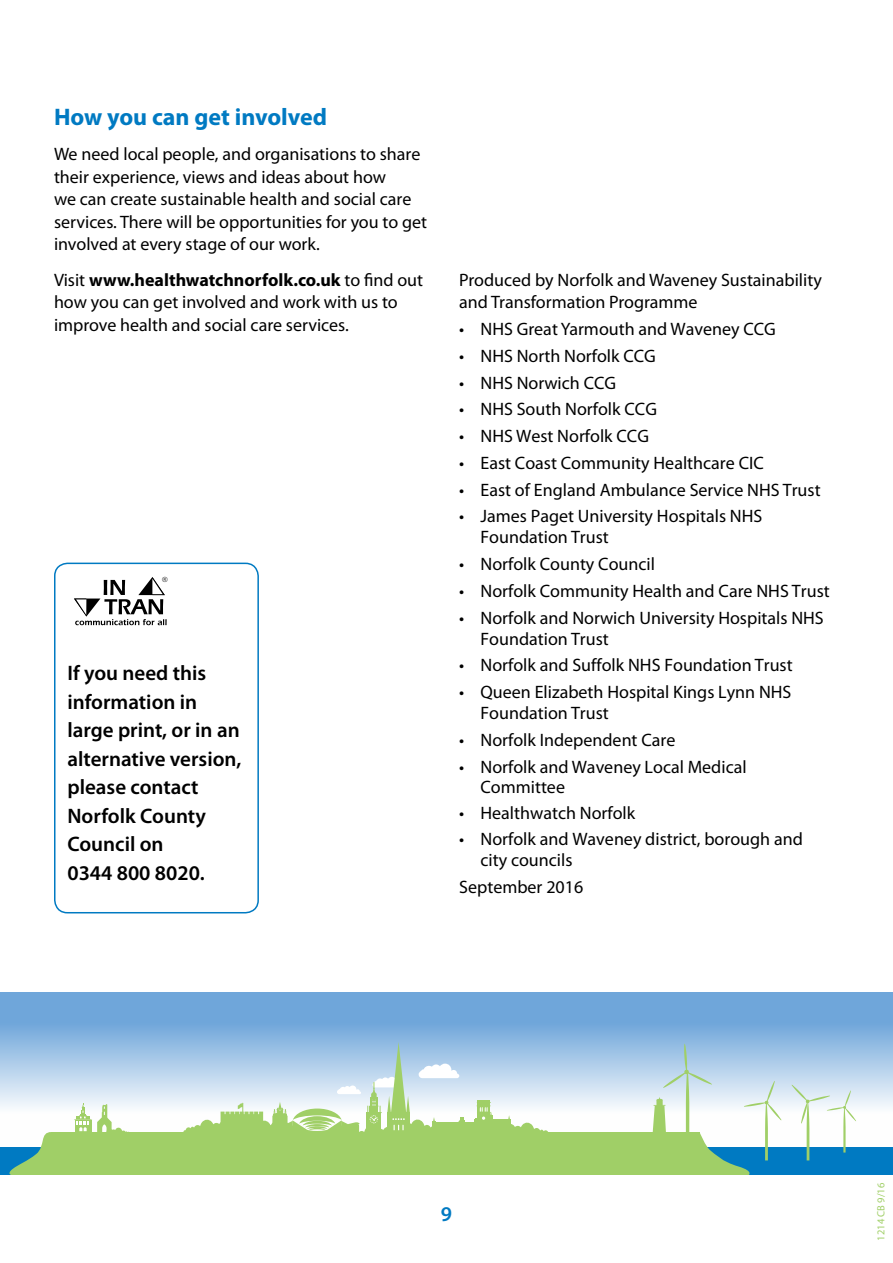
<style>
.page{position:relative;width:893px;height:1263px;background:#fff}
.page>*{position:absolute;margin:0;border:0;box-sizing:border-box;transform-origin:0 0}
.t1{font:700 24px "Myriad Pro";color:#007ac2}
.t2{font:600 21px/28.5px "Myriad Pro";color:#000}
.t3{font:600 21px "Myriad Pro";color:#007ac2}
.t4{font:18px/22.5px "Myriad Pro";color:#000}
.t5{font:10.5px "Myriad Pro";color:#a0cf67}
.t6{font:300 7.05px "Gill Sans";color:#000}
.s1{font-weight:700}
</style>
<div class="page">
<svg style="left:0;top:992px;width:893px;height:116px;background:#7caedd"></svg>
<div style="left:0;top:1147px;width:893px;height:27px;background:#007ac2"></div>
<svg style="left:791px;top:1084px;width:65px;height:76px"></svg>
<svg style="left:6px;top:1042px;width:776px;height:132px"></svg>
<div style="left:54px;top:563px;width:205px;height:350px;border:2px solid #007ac2;border-radius:13px"></div>
<svg style="left:74px;top:577px;width:93px;height:48px"></svg>
<h1 class="t1" style="left:54px;top:101px;width:275px">How you can get involved</h1>
<p class="t4" style="left:54px;top:143px;width:375px">We need local people, and organisations to share their experience, views and ideas about how<br>we can create sustainable health and social care services. There will be opportunities for you to get involved at every stage of our work.</p>
<p class="t4" style="left:54px;top:268px;width:371px">Visit <span class="s1">www.healthwatchnorfolk.co.uk</span> to find out how you can get involved and work with us to improve health and social care services.</p>
<p class="t4" style="left:459px;top:268px;width:364px">Produced by Norfolk and Waveney Sustainability and Transformation Programme</p>
<p class="t4" style="left:459px;top:318px;width:318px">• NHS Great Yarmouth and Waveney CCG</p>
<p class="t4" style="left:459px;top:344px;width:198px">• NHS North Norfolk CCG</p>
<p class="t4" style="left:459px;top:371px;width:158px">• NHS Norwich CCG</p>
<p class="t4" style="left:459px;top:398px;width:199px">• NHS South Norfolk CCG</p>
<p class="t4" style="left:459px;top:425px;width:191px">• NHS West Norfolk CCG</p>
<p class="t4" style="left:459px;top:451px;width:306px">• East Coast Community Healthcare CIC</p>
<p class="t4" style="left:459px;top:478px;width:363px">• East of England Ambulance Service NHS Trust</p>
<p class="t4" style="left:480px;top:505px;width:283px;line-height:21.1px;text-indent:-21px">• James Paget University Hospitals NHS<br>Foundation Trust</p>
<p class="t4" style="left:459px;top:552px;width:197px">• Norfolk County Council</p>
<p class="t4" style="left:459px;top:579px;width:372px">• Norfolk Community Health and Care NHS Trust</p>
<p class="t4" style="left:480px;top:607px;width:345px;line-height:21.1px;text-indent:-21px">• Norfolk and Norwich University Hospitals NHS<br>Foundation Trust</p>
<p class="t4" style="left:459px;top:654px;width:335px">• Norfolk and Suffolk NHS Foundation Trust</p>
<p class="t4" style="left:480px;top:681px;width:312px;line-height:21.1px;text-indent:-21px">• Queen Elizabeth Hospital Kings Lynn NHS<br>Foundation Trust</p>
<p class="t4" style="left:459px;top:728px;width:218px">• Norfolk Independent Care</p>
<p class="t4" style="left:480px;top:756px;width:268px;line-height:20.9px;text-indent:-21px">• Norfolk and Waveney Local Medical<br>Committee</p>
<p class="t4" style="left:459px;top:801px;width:178px">• Healthwatch Norfolk</p>
<p class="t4" style="left:480px;top:828px;width:324px;line-height:20.9px;text-indent:-21px">• Norfolk and Waveney district, borough and city councils</p>
<p class="t4" style="left:459px;top:875px;width:126px">September 2016</p>
<p class="t6" style="left:162px;top:575px;width:7px">®</p>
<p class="t2" style="left:67px;top:658px;width:176px">If you need this information in large print, or in an alternative version, please contact<br>Norfolk County<br>Council on<br>0344 800 8020.</p>
<p class="t3" style="left:441px;top:1201px;width:13px">9</p>
<p class="t5" style="left:874px;top:1240px;width:59px;rotate:-90deg">1214 CB 9/16</p>
</div>
